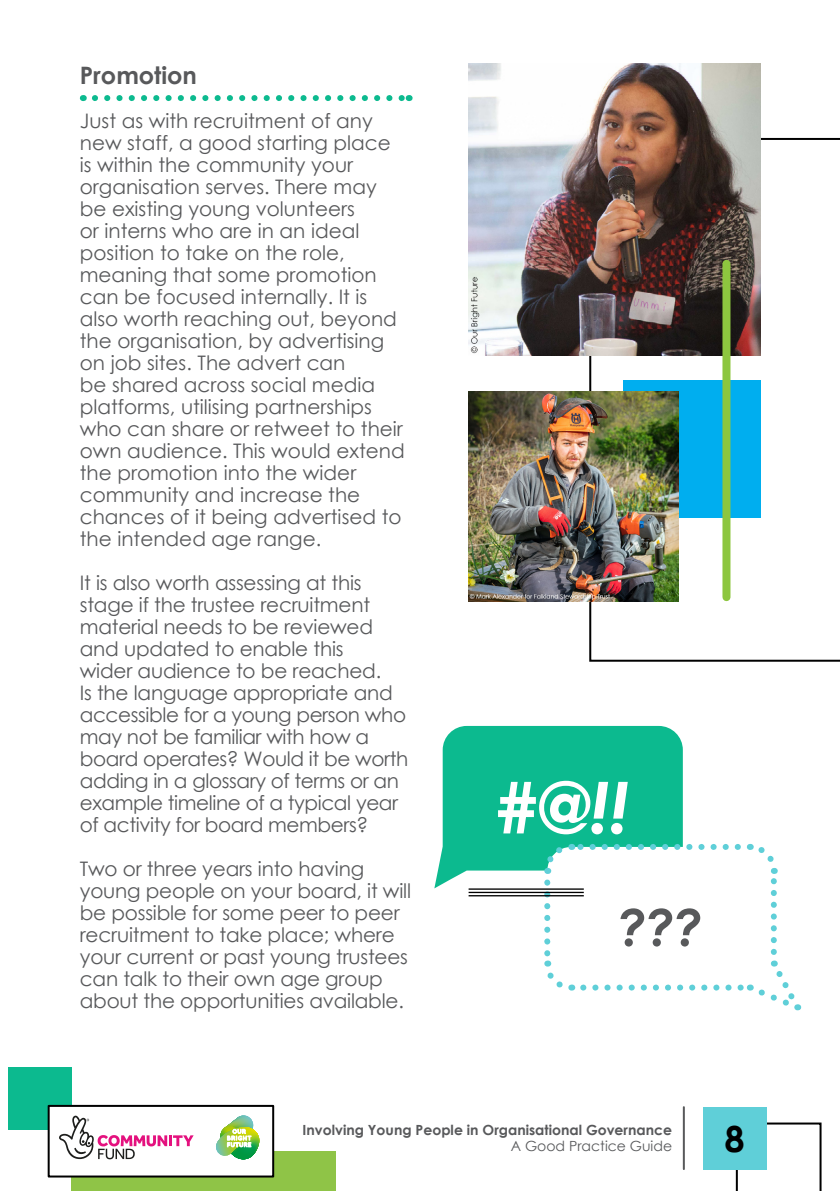
<style>
.page{position:relative;width:840px;height:1191px;background:#fff}
.page>*{position:absolute;margin:0;border:0;box-sizing:border-box;transform-origin:0 0}
.Page_Title{font:italic 700 70px "Century Gothic";color:#fff}
.Page_Title-2{font:italic 700 50px "Century Gothic";color:#58595b}
.t1{font:700 36px "Century Gothic";color:#000}
.Header_Rule{font:700 24px "Century Gothic";color:#58595b}
.Body_Copy{font:20px/22px "Century Gothic";color:#58595b}
.Body_Copy-2{font:20px/22px "Century Gothic";letter-spacing:-.02em;color:#58595b}
.t2{font:700 14px "Century Gothic";color:#58595b}
.t3{font:14px "Century Gothic";color:#58595b}
</style>
<div class="page">
<hr style="left:682px;top:1107px;width:2px;height:62px;background:#58595b">
<svg style="left:589px;top:138px;width:250px;height:523px"></svg>
<svg style="left:95px;top:95px;width:307px;height:6px"></svg>
<svg style="left:434px;top:726px;width:248px;height:162px;background:#25c19a"></svg>
<svg style="left:540px;top:840px;width:259px;height:171px"></svg>
<hr style="left:468px;top:888px;width:115px;height:1px;background:#000">
<hr style="left:468px;top:891px;width:115px;height:2px;background:#000">
<hr style="left:468px;top:895px;width:115px;height:1px;background:#000">
<img style="left:468px;top:64px;width:291px;height:291px">
<div style="left:622px;top:380px;width:137px;height:138px;background:#00aeef"></div>
<img style="left:468px;top:392px;width:209px;height:209px">
<div style="left:722px;top:264px;width:8px;height:333px;background:#8dc63f"></div>
<div style="left:71px;top:1151px;width:265px;height:40px;background:#8fc447"></div>
<div style="left:8px;top:1067px;width:63px;height:62px;background:#0cba8f"></div>
<div style="left:49px;top:1105px;width:224px;height:71px;background:#fff"></div>
<div style="left:48px;top:1104px;width:226px;height:73px;border:2px solid #000"></div>
<svg style="left:59px;top:1115px;width:134px;height:44px"></svg>
<svg style="left:216px;top:1115px;width:43px;height:44px"></svg>
<svg style="left:735px;top:1122px;width:86px;height:69px"></svg>
<div style="left:702px;top:1107px;width:63px;height:62px;background:#5fcfd8"></div>
<p class="Header_Rule" style="left:80px;top:57px;width:119px">Promotion</p>
<p class="Body_Copy" style="left:80px;top:109px;width:326px">Just as with recruitment of any new staff, a good starting place is within the community your organisation serves. There may be existing young volunteers<br>or interns who are in an ideal position to take on the role, meaning that some promotion can be focused internally. It is also worth reaching out, beyond the organisation, by advertising on job sites. The advert can<br>be shared across social media platforms, utilising partnerships who can share or retweet to their own audience. This would extend the promotion into the wider community and increase the chances of it being advertised to the intended age range.</p>
<p class="Body_Copy-2" style="left:80px;top:571px;width:330px">It is also worth assessing at this stage if the trustee recruitment material needs to be reviewed and updated to enable this<br>wider audience to be reached.<br>Is the language appropriate and accessible for a young person who may not be familiar with how a board operates? Would it be worth adding in a glossary of terms or an example timeline of a typical year of activity for board members?</p>
<p class="Body_Copy" style="left:80px;top:857px;width:332px">Two or three years into having young people on your board, it will be possible for some peer to peer recruitment to take place; where your current or past young trustees can talk to their own age group about the opportunities available.</p>
<p class="Page_Title" style="left:495px;top:755px;width:134px">#@!!</p>
<p class="Page_Title-2" style="left:618px;top:889px;width:85px">???</p>
<p class="t2" style="left:302px;top:1119px;width:371px">Involving Young People in Organisational Governance</p>
<p class="t3" style="left:510px;top:1136px;width:163px">A Good Practice Guide</p>
<h3 class="t1" style="left:724px;top:1111px;width:22px">8</h3>
</div>
